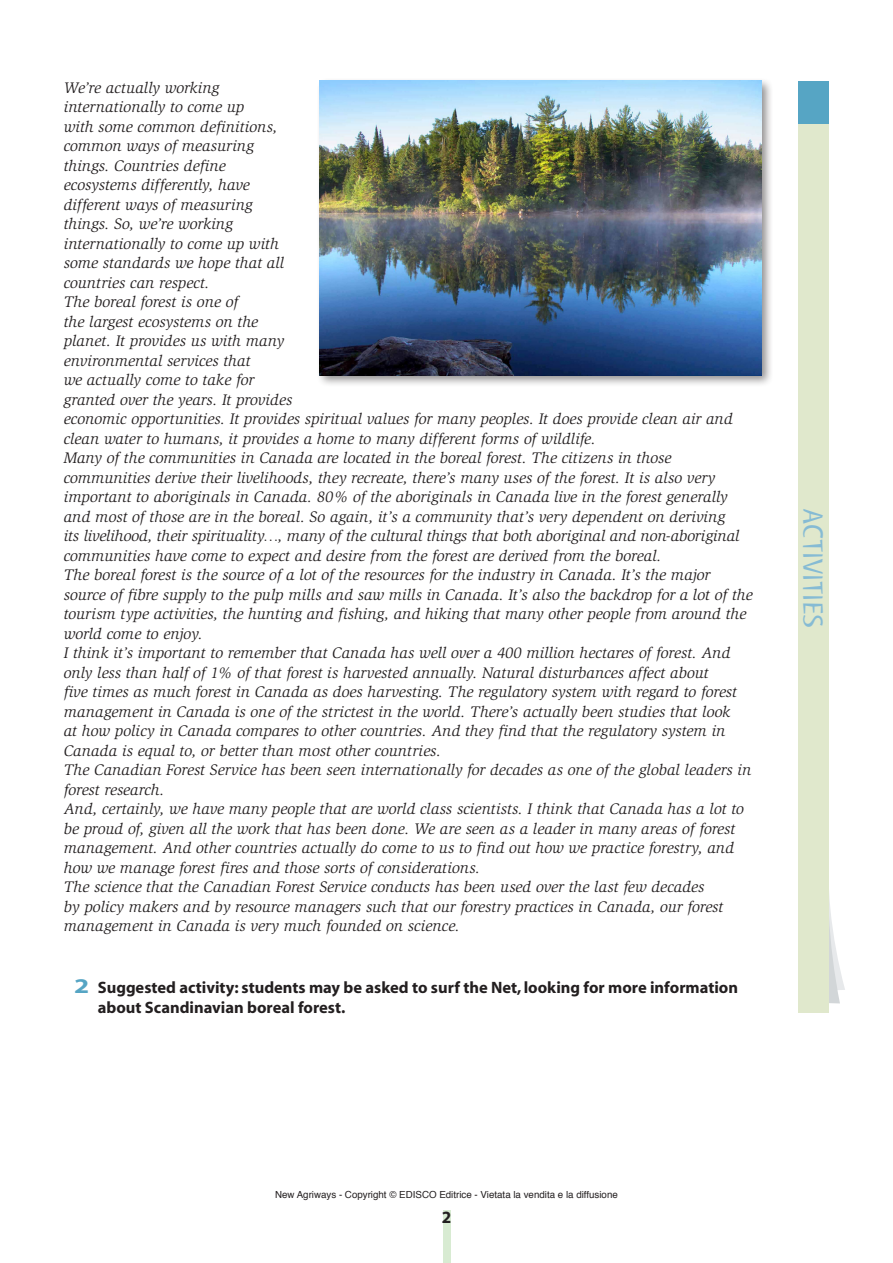
<style>
.page{position:relative;width:893px;height:1263px;background:#fff}
.page>*{position:absolute;margin:0;border:0;box-sizing:border-box;transform-origin:0 0}
.t1{font:28.5px "Myriad Tilt";letter-spacing:-.01em;color:#86bbd4;scale:1.26 1}
.t2{font:700 17.25px "Myriad";color:#231f20}
.consegna{font:700 16.5px/19.5px "Myriad";color:#231f20}
.Testo{font:italic 15.75px/19.5px "Slimbach";color:#231f20}
.t3{font:9.75px "Helvetica";color:#231f20}
.s1{font-size:21px;color:#56a5c4}
</style>
<div class="page">
<div style="left:443px;top:1210px;width:7px;height:53px;background:#d8ebd2"></div>
<svg style="left:828px;top:873px;width:17px;height:130px"></svg>
<div style="left:798px;top:122px;width:30px;height:891px;background:#e0e8cc"></div>
<div style="left:798px;top:81px;width:30px;height:42px;background:#56a5c4"></div>
<div style="left:316px;top:77px;width:458px;height:311px;background:#231f20;opacity:.5"></div>
<img style="left:320px;top:81px;width:441px;height:294px">
<p class="Testo" style="left:64px;top:78px;width:222px">We’re actually working internationally to come up<br>with some common definitions, common ways of measuring things. Countries define ecosystems differently, have different ways of measuring things. So, we’re working internationally to come up with some standards we hope that all countries can respect.</p>
<p class="Testo" style="left:64px;top:292px;width:670px">The boreal forest is one of<br>the largest ecosystems on the<br>planet. It provides us with many<br>environmental services that<br>we actually come to take for<br>granted over the years. It provides<br>economic opportunities. It provides spiritual values for many peoples. It does provide clean air and clean water to humans, it provides a home to many different forms of wildlife.</p>
<p class="Testo" style="left:64px;top:448px;width:677px">Many of the communities in Canada are located in the boreal forest. The citizens in those communities derive their livelihoods, they recreate, there’s many uses of the forest. It is also very important to aboriginals in Canada. 80% of the aboriginals in Canada live in the forest generally and most of those are in the boreal. So again, it’s a community that’s very dependent on deriving its livelihood, their spirituality…, many of the cultural things that both aboriginal and non-aboriginal communities have come to expect and desire from the forest are derived from the boreal.</p>
<p class="Testo" style="left:64px;top:565px;width:691px">The boreal forest is the source of a lot of the resources for the industry in Canada. It’s the major source of fibre supply to the pulp mills and saw mills in Canada. It’s also the backdrop for a lot of the tourism type activities, the hunting and fishing, and hiking that many other people from around the world come to enjoy.</p>
<p class="Testo" style="left:64px;top:643px;width:675px">I think it’s important to remember that Canada has well over a 400 million hectares of forest. And only less than half of 1% of that forest is harvested annually. Natural disturbances affect about<br>five times as much forest in Canada as does harvesting. The regulatory system with regard to forest management in Canada is one of the strictest in the world. There’s actually been studies that look at how policy in Canada compares to other countries. And they find that the regulatory system in Canada is equal to, or better than most other countries.</p>
<p class="Testo" style="left:64px;top:760px;width:689px">The Canadian Forest Service has been seen internationally for decades as one of the global leaders in forest research.</p>
<p class="Testo" style="left:64px;top:799px;width:682px">And, certainly, we have many people that are world class scientists. I think that Canada has a lot to be proud of, given all the work that has been done. We are seen as a leader in many areas of forest management. And other countries actually do come to us to find out how we practice forestry, and how we manage forest fires and those sorts of considerations.</p>
<p class="Testo" style="left:64px;top:877px;width:661px">The science that the Canadian Forest Service conducts has been used over the last few decades by policy makers and by resource managers such that our forestry practices in Canada, our forest management in Canada is very much founded on science.</p>
<p class="consegna" style="left:98px;top:978px;width:642px;text-indent:-24px"><span class="s1">2</span> Suggested activity: students may be asked to surf the Net, looking for more information about Scandinavian boreal forest.</p>
<p class="t1" style="left:828px;top:508px;width:96px;rotate:90deg">ACTIVITIES</p>
<p class="t3" style="left:275px;top:1187px;width:344px">New Agriways - Copyright © EDISCO Editrice - Vietata la vendita e la diffusione</p>
<p class="t2" style="left:442px;top:1208px;width:11px">2</p>
</div>
